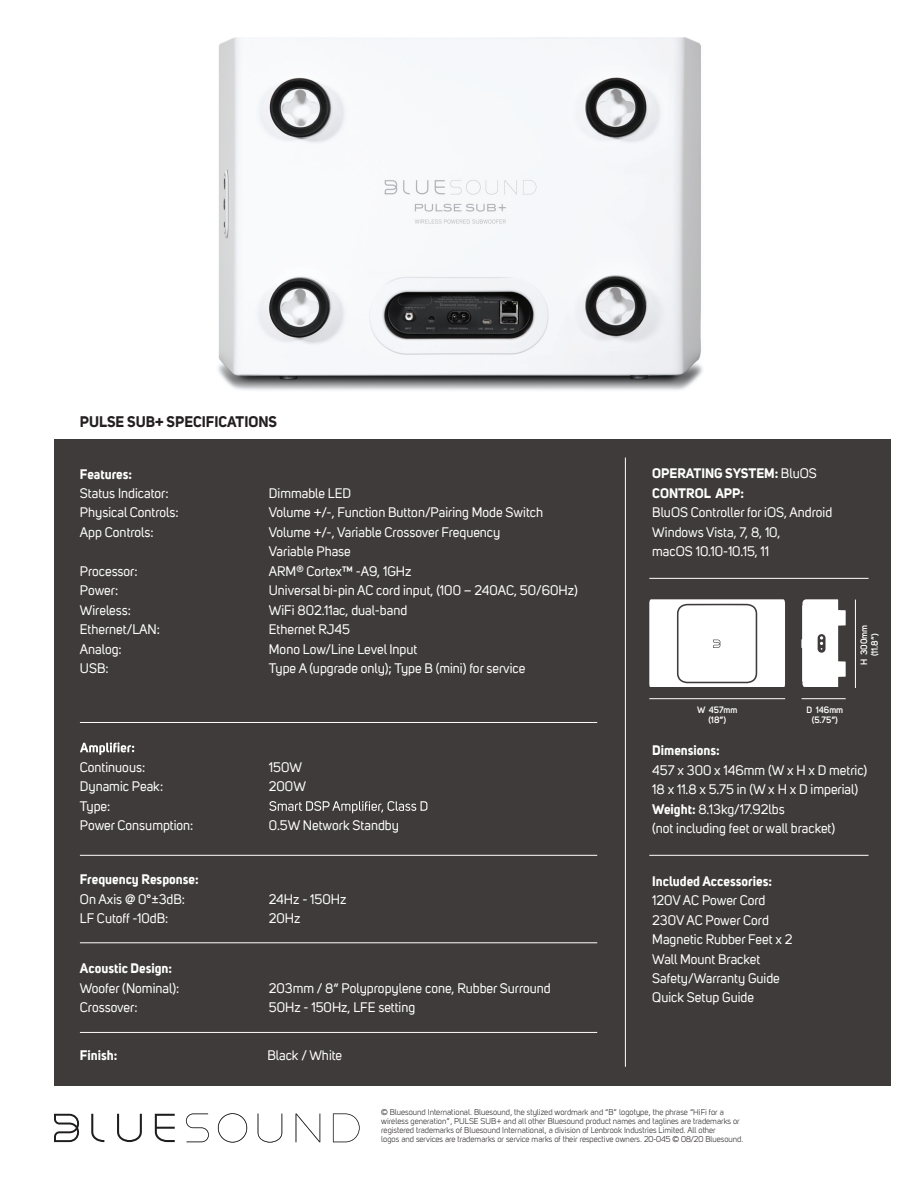
<style>
.page{position:relative;width:918px;height:1188px;background:#fff}
.page>*{position:absolute;margin:0;border:0;box-sizing:border-box;transform-origin:0 0}
.t1{font:700 15px "Uni Sans";color:#231f20}
.t2{font:13.5px/19.5px "Uni Sans";color:#fff}
.t3{font:700 13.5px/19.5px "Uni Sans";color:#fff}
.t4{font:600 9px/10.5px "Uni Sans";color:#fff;text-align:center}
.t5{font:8.25px/9px "Uni Sans Book";color:#231f20}
.s1{font-weight:400}
.s2{font-weight:700}
</style>
<div class="page">
<img style="left:218px;top:37px;width:485px;height:353px">
<svg style="left:117px;top:1114px;width:25px;height:28px"></svg>
<svg style="left:91px;top:1114px;width:13px;height:28px"></svg>
<svg style="left:54px;top:1114px;width:25px;height:28px"></svg>
<svg style="left:258px;top:1114px;width:24px;height:29px"></svg>
<svg style="left:218px;top:1113px;width:29px;height:30px"></svg>
<svg style="left:333px;top:1114px;width:27px;height:28px"></svg>
<svg style="left:186px;top:1114px;width:23px;height:28px"></svg>
<svg style="left:155px;top:1114px;width:20px;height:28px"></svg>
<svg style="left:296px;top:1114px;width:24px;height:28px"></svg>
<div style="left:54px;top:439px;width:837px;height:646px;background:#403b3b"></div>
<svg style="left:80px;top:742px;width:54px;height:13px"></svg>
<svg style="left:269px;top:801px;width:158px;height:12px"></svg>
<hr style="left:80px;top:722px;width:517px;height:1px;background:#fff">
<hr style="left:649px;top:578px;width:220px;height:1px;background:#fff">
<hr style="left:649px;top:698px;width:136px;height:1px;background:#fff">
<hr style="left:80px;top:855px;width:517px;height:1px;background:#fff">
<hr style="left:80px;top:942px;width:517px;height:1px;background:#fff">
<hr style="left:649px;top:855px;width:220px;height:1px;background:#fff">
<hr style="left:80px;top:1032px;width:517px;height:1px;background:#fff">
<hr style="left:625px;top:458px;width:1px;height:609px;background:#fff">
<svg style="left:649px;top:599px;width:136px;height:88px;background:#f5f5f5"></svg>
<svg style="left:801px;top:599px;width:45px;height:88px;background:#dddcdc"></svg>
<hr style="left:802px;top:698px;width:44px;height:1px;background:#fff">
<hr style="left:855px;top:600px;width:1px;height:88px;background:#fff">
<p class="t1" style="left:80px;top:412px;width:199px">PULSE SUB+ SPECIFICATIONS</p>
<p class="t3" style="left:80px;top:464px;width:54px">Features:</p>
<p class="t2" style="left:80px;top:484px;width:90px">Status Indicator:</p>
<p class="t2" style="left:269px;top:484px;width:84px">Dimmable LED</p>
<p class="t2" style="left:80px;top:503px;width:100px">Physical Controls:</p>
<p class="t2" style="left:269px;top:503px;width:276px">Volume +/-, Function Button/Pairing Mode Switch</p>
<p class="t2" style="left:80px;top:523px;width:75px">App Controls:</p>
<p class="t2" style="left:269px;top:523px;width:233px">Volume +/-, Variable Crossover Frequency<br>Variable Phase</p>
<p class="t2" style="left:80px;top:562px;width:59px">Processor:</p>
<p class="t2" style="left:269px;top:562px;width:144px">ARM<sup>®</sup> Cortex™ -A9, 1GHz</p>
<p class="t2" style="left:80px;top:581px;width:40px">Power:</p>
<p class="t2" style="left:269px;top:581px;width:310px">Universal bi-pin AC cord input, (100 – 240AC, 50/60Hz)</p>
<p class="t2" style="left:80px;top:601px;width:53px">Wireless:</p>
<p class="t2" style="left:269px;top:601px;width:140px">WiFi 802.11ac, dual-band</p>
<p class="t2" style="left:80px;top:620px;width:82px">Ethernet/LAN:</p>
<p class="t2" style="left:269px;top:620px;width:83px">Ethernet RJ45</p>
<p class="t2" style="left:80px;top:640px;width:43px">Analog:</p>
<p class="t2" style="left:269px;top:640px;width:150px">Mono Low/Line Level Input</p>
<p class="t2" style="left:80px;top:659px;width:30px">USB:</p>
<p class="t2" style="left:269px;top:659px;width:258px">Type A (upgrade only); Type B (mini) for service</p>
<p class="t2" style="left:80px;top:758px;width:67px">Continuous:</p>
<p class="t2" style="left:269px;top:758px;width:35px">150W</p>
<p class="t2" style="left:80px;top:777px;width:85px">Dynamic Peak:</p>
<p class="t2" style="left:269px;top:777px;width:39px">200W</p>
<p class="t2" style="left:80px;top:796px;width:115px">Type:<br>Power Consumption:</p>
<p class="t2" style="left:269px;top:816px;width:132px">0.5W Network Standby</p>
<p class="t3" style="left:80px;top:869px;width:120px">Frequency Response:</p>
<p class="t2" style="left:80px;top:889px;width:107px">On Axis @ 0°±3dB:</p>
<p class="t2" style="left:269px;top:889px;width:79px">24Hz - 150Hz</p>
<p class="t2" style="left:80px;top:909px;width:90px">LF Cutoff -10dB:</p>
<p class="t2" style="left:269px;top:909px;width:33px">20Hz</p>
<p class="t3" style="left:80px;top:958px;width:94px">Acoustic Design:</p>
<p class="t2" style="left:80px;top:978px;width:101px">Woofer (Nominal):</p>
<p class="t2" style="left:269px;top:978px;width:283px">203mm / 8” Polypropylene cone, Rubber Surround</p>
<p class="t2" style="left:80px;top:998px;width:59px">Crossover:</p>
<p class="t2" style="left:269px;top:998px;width:148px">50Hz - 150Hz, LFE setting</p>
<p class="t3" style="left:80px;top:1046px;width:39px">Finish:</p>
<p class="t2" style="left:267px;top:1046px;width:76px">Black / White</p>
<p class="t3" style="left:652px;top:464px;width:166px">OPERATING SYSTEM: <span class="s1">BluOS<br></span>CONTROL APP:</p>
<p class="t2" style="left:652px;top:503px;width:181px">BluOS Controller for iOS, Android<br>Windows Vista, 7, 8, 10,<br>macOS 10.10-10.15, 11</p>
<p class="t4" style="left:697px;top:705px;width:42px">W 457mm (18”)</p>
<p class="t4" style="left:806px;top:705px;width:38px">D 146mm (5.75”)</p>
<p class="t4" style="left:859px;top:665px;width:41px;rotate:-90deg">H 300mm (11.8”)</p>
<p class="t3" style="left:652px;top:741px;width:69px">Dimensions:</p>
<p class="t2" style="left:652px;top:760px;width:216px">457 x 300 x 146mm (W x H x D metric)<br>18 x 11.8 x 5.75 in (W x H x D imperial)<br><span class="s2">Weight:</span> 8.13kg/17.92lbs<br>(not including feet or wall bracket)</p>
<p class="t3" style="left:652px;top:871px;width:121px">Included Accessories:</p>
<p class="t2" style="left:652px;top:891px;width:142px">120V AC Power Cord<br>230V AC Power Cord<br>Magnetic Rubber Feet x 2<br>Wall Mount Bracket<br>Safety/Warranty Guide<br>Quick Setup Guide</p>
<p class="t5" style="left:381px;top:1108px;width:364px">© Bluesound International. Bluesound, the stylized wordmark and “B” logotype, the phrase “HiFi for a wireless generation”, PULSE SUB+ and all other Bluesound product names and taglines are trademarks or registered trademarks of Bluesound International, a division of Lenbrook Industries Limited. All other<br>logos and services are trademarks or service marks of their respective owners. 20-045 © 08/20 Bluesound.</p>
</div>
